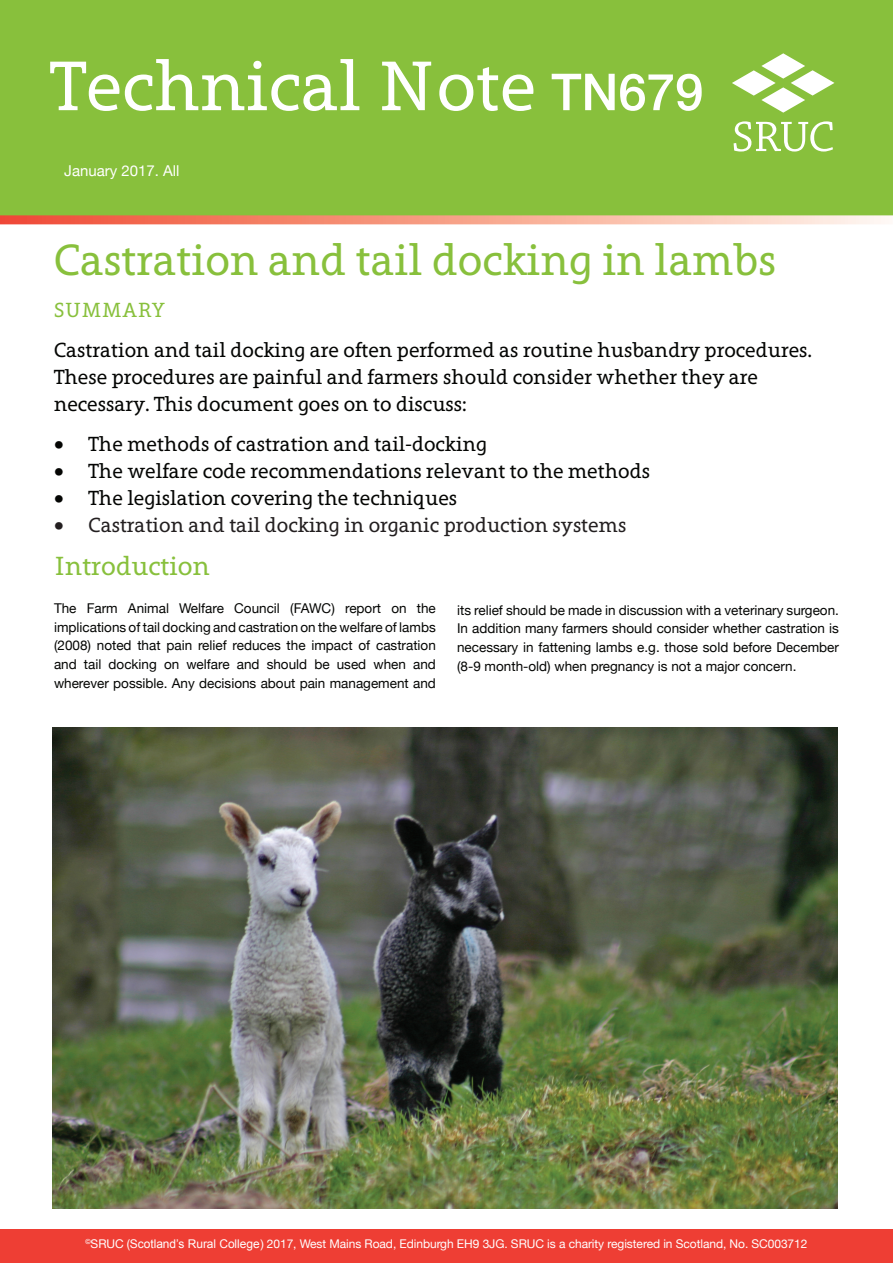
<style>
.page{position:relative;width:893px;height:1263px;background:#fff}
.page>*{position:absolute;margin:0;border:0;box-sizing:border-box;transform-origin:0 0}
.t1{font:72px "Grandesign Neue Serif";color:#fff}
.t2{font:45px "Grandesign Neue Serif";color:#88c03c}
.t3{font:27px "Grandesign Neue Serif";color:#88c03c}
.t4{font:21px/27px "Grandesign Neue Serif";color:#040503}
.t5{font:21px "Grandesign Neue Serif";color:#231f20}
.t6{font:21px "Grandesign Neue Serif";color:#88c03c}
.t7{font:15px "Helvetica Neue";color:#fff}
.t8{font:13.5px/18.8px "Helvetica Neue";color:#040503;text-align:justify}
.t9{font:12px "Helvetica Neue";letter-spacing:-.005em;color:#fff}
.s1{font-family:"Helvetica Neue";font-weight:500;font-size:51px}
.s2{font-family:"Arial"}
</style>
<div class="page">
<div style="left:0;top:1229px;width:893px;height:34px;background:#ee3e34"></div>
<div style="left:0;top:0;width:893px;height:224px;background:#88c03c"></div>
<svg style="left:707px;top:39px;width:127px;height:74px"></svg>
<svg style="left:677px;top:121px;width:156px;height:42px;background:#98c856"></svg>
<img style="left:53px;top:727px;width:785px;height:482px">
<h1 class="t1" style="left:50px;top:45px;width:655px">Technical Note <span class="s1">TN679</span></h1>
<p class="t7" style="left:64px;top:160px;width:117px">January 2017. All</p>
<h2 class="t2" style="left:54px;top:234px;width:724px">Castration and tail docking in lambs</h2>
<h3 class="t6" style="left:54px;top:298px;width:112px">SUMMARY</h3>
<h3 class="t4" style="left:54px;top:337px;width:759px">Castration and tail docking are often performed as routine husbandry procedures.<br>These procedures are painful and farmers should consider whether they are necessary. This document goes on to discuss:</h3>
<h3 class="t4" style="left:54px;top:430px;width:434px">• The methods of castration and tail-docking</h3>
<h3 class="t4" style="left:54px;top:457px;width:598px">• The welfare code recommendations relevant to the methods</h3>
<h3 class="t4" style="left:54px;top:484px;width:405px">• The legislation covering the techniques</h3>
<h3 class="t5" style="left:54px;top:513px;width:574px">• Castration and tail docking in organic production systems</h3>
<h3 class="t3" style="left:54px;top:551px;width:157px">Introduction</h3>
<p class="t8" style="left:54px;top:599px;width:383px">The Farm Animal Welfare Council (FAWC) report on the implications of tail docking and castration on the welfare of lambs (2008) noted that pain relief reduces the impact of castration and tail docking on welfare and should be used when and wherever possible. Any decisions about pain management and</p>
<p class="t8" style="left:457px;top:601px;width:383px">its relief should be made in discussion with a veterinary surgeon.<br>In addition many farmers should consider whether castration is necessary in fattening lambs e.g. those sold before December (8-9 month-old) when pregnancy is not a major concern.</p>
<p class="t9" style="left:86px;top:1235px;width:723px"><sup>©</sup>SRUC (<span class="s2">Scotland’s Rural College)</span> 2017, West Mains Road, Edinburgh EH9 3JG. SRUC is a charity registered in Scotland, No. SC003712</p>
</div>
